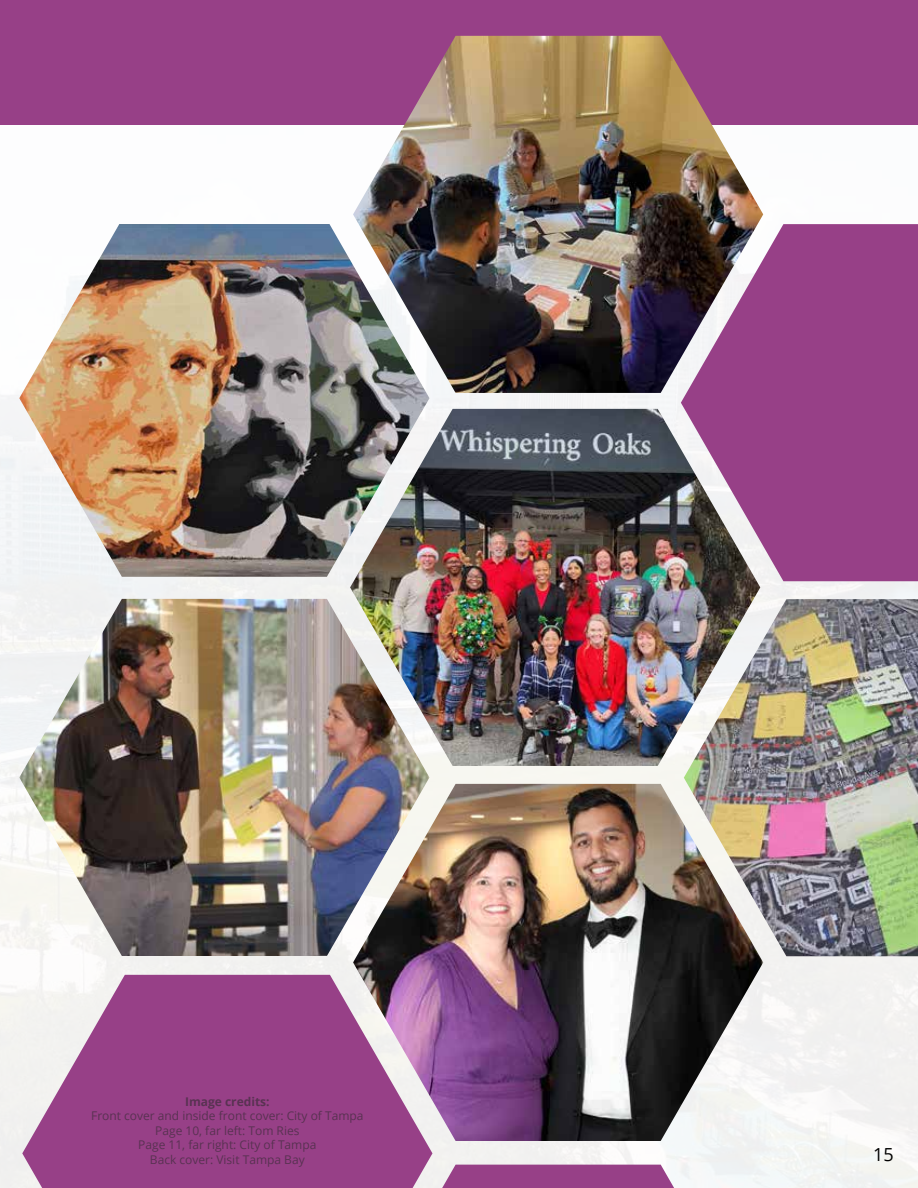
<style>
.page{position:relative;width:918px;height:1188px;background:#fff}
.page>*{position:absolute;margin:0;border:0;box-sizing:border-box;transform-origin:0 0}
.t1{font:18px "Open Sans";color:#000}
.t2{font:12px/14.4px "Open Sans";color:#593252;text-align:center}
.t3{font:700 12px "Open Sans";color:#593252}
</style>
<div class="page">
<img style="left:0;top:124px;width:918px;height:1064px">
<div style="left:0;top:0;width:918px;height:124px;background:#974087"></div>
<img style="left:19px;top:224px;width:410px;height:353px">
<img style="left:350px;top:409px;width:410px;height:357px">
<img style="left:19px;top:599px;width:410px;height:357px">
<img style="left:353px;top:784px;width:410px;height:357px">
<div style="left:442px;top:1165px;width:232px;height:23px;background:#974087"></div>
<svg style="left:22px;top:975px;width:410px;height:213px;fill:#974087"></svg>
<svg style="left:681px;top:224px;width:237px;height:357px;background:#974c89"></svg>
<img style="left:684px;top:599px;width:234px;height:357px">
<img style="left:353px;top:36px;width:410px;height:357px">
<p class="t3" style="left:185px;top:1093px;width:86px">Image credits:</p>
<p class="t2" style="left:91px;top:1108px;width:274px">Front cover and inside front cover: City of Tampa Page 10, far left: Tom Ries<br>Page 11, far right: City of Tampa<br>Back cover: Visit Tampa Bay</p>
<h1 class="t1" style="left:873px;top:1143px;width:22px">15</h1>
</div>
